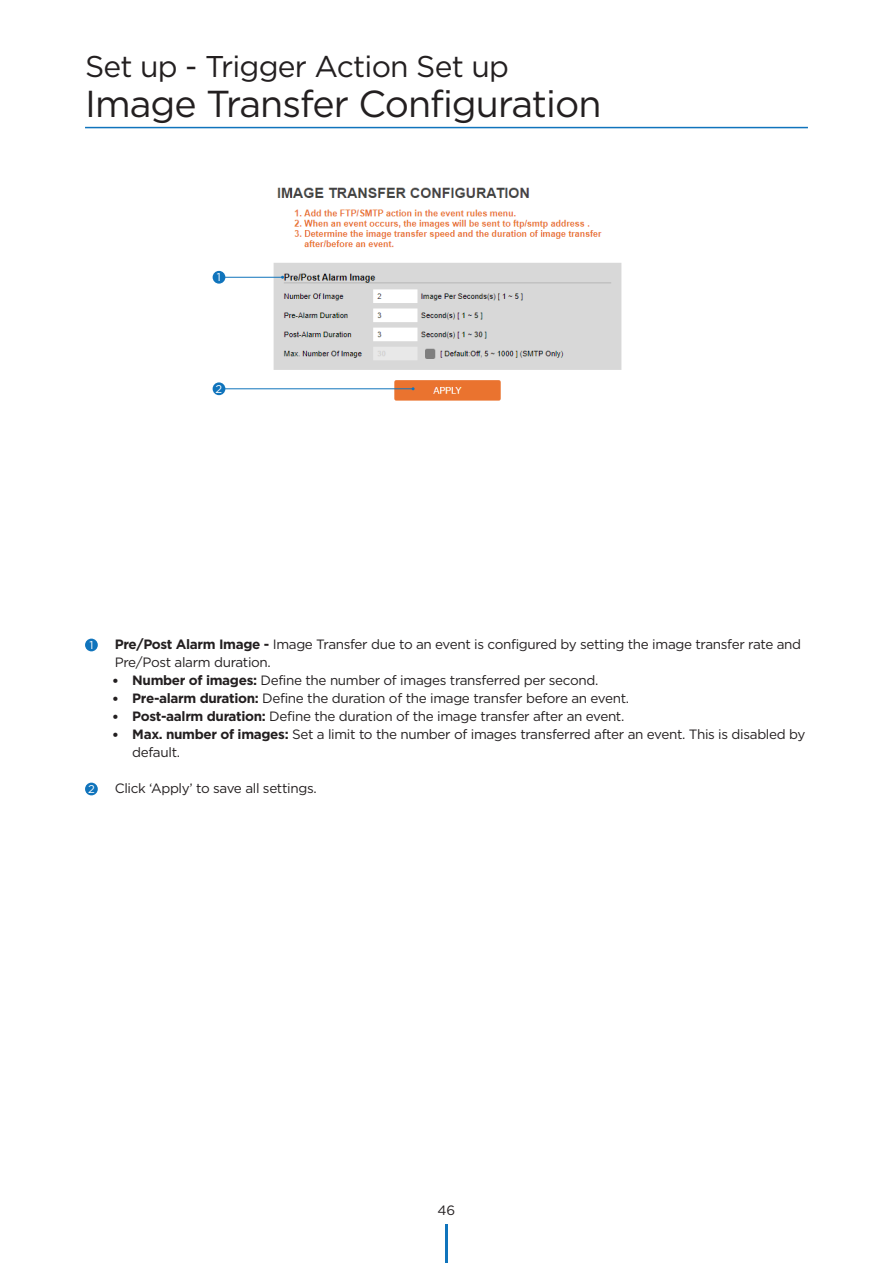
<style>
.page{position:relative;width:893px;height:1263px;background:#fff}
.page>*{position:absolute;margin:0;border:0;box-sizing:border-box;transform-origin:0 0}
.t1{font:37.5px "Gotham";letter-spacing:-.025em;color:#231f20}
.t2{font:30px "Gotham";letter-spacing:-.025em;color:#231f20}
.t3{font:13.5px/18px "Gotham";letter-spacing:-.025em;color:#231f20}
.t4{font:11.25px "Gotham";color:#fff}
.s1{font-weight:700}
.s2{font-family:"Calibri"}
</style>
<div class="page">
<hr style="left:85px;top:127px;width:723px;height:1px;background:#1074bc">
<hr style="left:445px;top:1225px;width:3px;height:38px;background:#1074bc">
<img style="left:262px;top:187px;width:360px;height:214px">
<div style="left:85px;top:639px;width:13px;height:12px;background:#1074bc;border-radius:50%"></div>
<div style="left:85px;top:783px;width:13px;height:12px;background:#1074bc;border-radius:50%"></div>
<hr style="left:219px;top:277px;width:64px;height:1px;background:#1074bc">
<div style="left:213px;top:271px;width:12px;height:13px;background:#1074bc;border-radius:50%"></div>
<hr style="left:219px;top:388px;width:194px;height:1px;background:#1074bc">
<div style="left:213px;top:382px;width:12px;height:13px;background:#1074bc;border-radius:50%"></div>
<p class="t2" style="left:85px;top:47px;width:425px">Set up - Trigger Action Set up</p>
<p class="t1" style="left:85px;top:80px;width:518px">Image Transfer Configuration</p>
<p class="t4" style="left:217px;top:270px;width:6px">1</p>
<p class="t4" style="left:216px;top:382px;width:8px">2</p>
<p class="t4" style="left:89px;top:638px;width:6px">1</p>
<p class="t3" style="left:115px;top:635px;width:688px"><span class="s1">Pre/Post Alarm Image -</span> Image Transfer due to an event is configured by setting the image transfer rate and<br>Pre/Post alarm duration.</p>
<p class="t3" style="left:112px;top:671px;width:488px"><span class="s2">•</span> <span class="s1">Number of images:</span> Define the number of images transferred per second.</p>
<p class="t3" style="left:112px;top:689px;width:519px"><span class="s2">•</span> <span class="s1">Pre-alarm duration:</span> Define the duration of the image transfer before an event.</p>
<p class="t3" style="left:112px;top:707px;width:514px"><span class="s2">•</span> <span class="s1">Post-aalrm duration:</span> Define the duration of the image transfer after an event.</p>
<p class="t3" style="left:132px;top:725px;width:675px;text-indent:-20px"><span class="s2">•</span> <span class="s1">Max. number of images:</span> Set a limit to the number of images transferred after an event. This is disabled by default.</p>
<p class="t4" style="left:88px;top:782px;width:8px">2</p>
<p class="t3" style="left:115px;top:779px;width:203px">Click ‘Apply’ to save all settings.</p>
<p class="t3" style="left:438px;top:1201px;width:19px">46</p>
</div>
